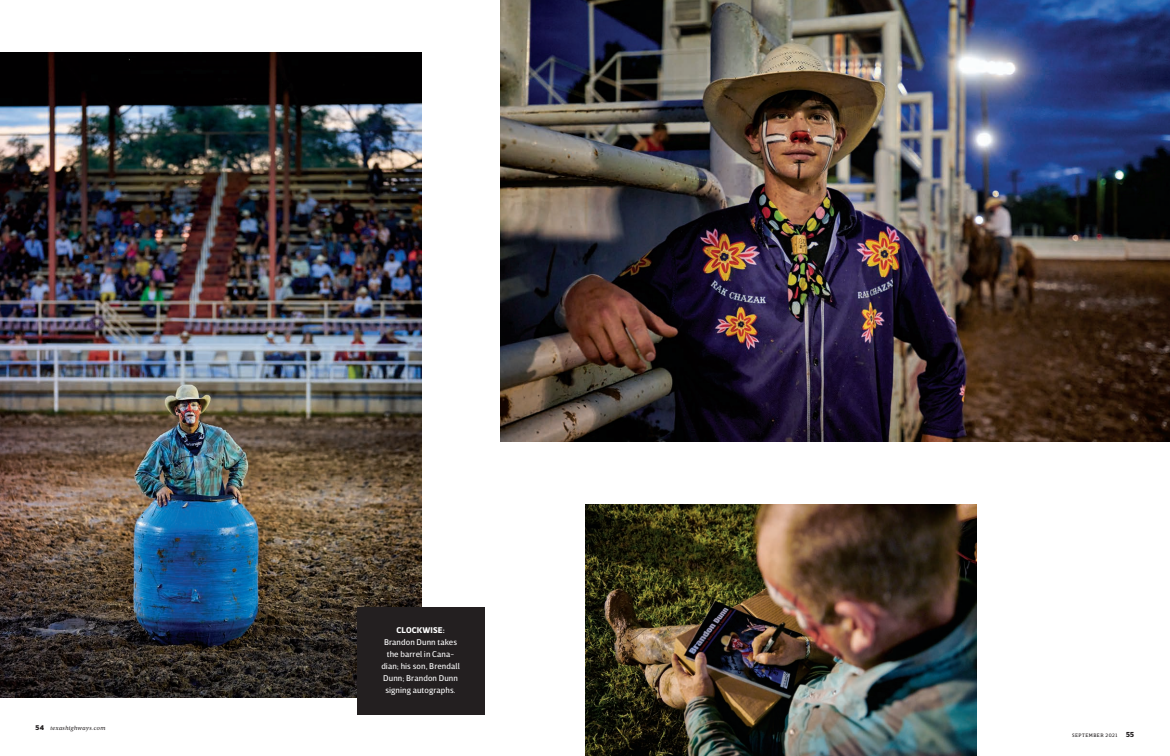
<style>
.page{position:relative;width:1170px;height:756px;background:#fff}
.page>*{position:absolute;margin:0;border:0;box-sizing:border-box;transform-origin:0 0}
.t1{font:8.5px/12px "Breve Sans Text";letter-spacing:.01em;color:#fff;text-align:center}
.t2{font:700 8.5px "Breve Sans Text";letter-spacing:.01em;color:#fff}
.t3{font:900 7px "Breve Sans Title";color:#231f20}
.t4{font:italic 6px "Breve Text";letter-spacing:.045em;color:#231f20}
.t5{font:5px "Breve Slab Text";letter-spacing:.1em;color:#231f20}
.s1{font-family:"Breve Sans Text";font-weight:900;font-style:normal;font-size:7px}
</style>
<div class="page">
<img style="left:0;top:53px;width:421px;height:645px">
<img style="left:500px;top:0;width:670px;height:442px">
<img style="left:585px;top:505px;width:391px;height:251px">
<div style="left:357px;top:607px;width:128px;height:108px;background:#231f20"></div>
<p class="t4" style="left:36px;top:725px;width:71px"><span class="s1">54</span> texashighways.com</p>
<p class="t2" style="left:396px;top:625px;width:50px">CLOCKWISE:</p>
<p class="t1" style="left:381px;top:636px;width:80px">Brandon Dunn takes the barrel in Cana&shy;dian; his son, Brendall<br>Dunn; Brandon Dunn signing autographs.</p>
<p class="t5" style="left:1072px;top:732px;width:47px">SEPTEMBER 2021</p>
<p class="t3" style="left:1126px;top:730px;width:9px">55</p>
</div>
